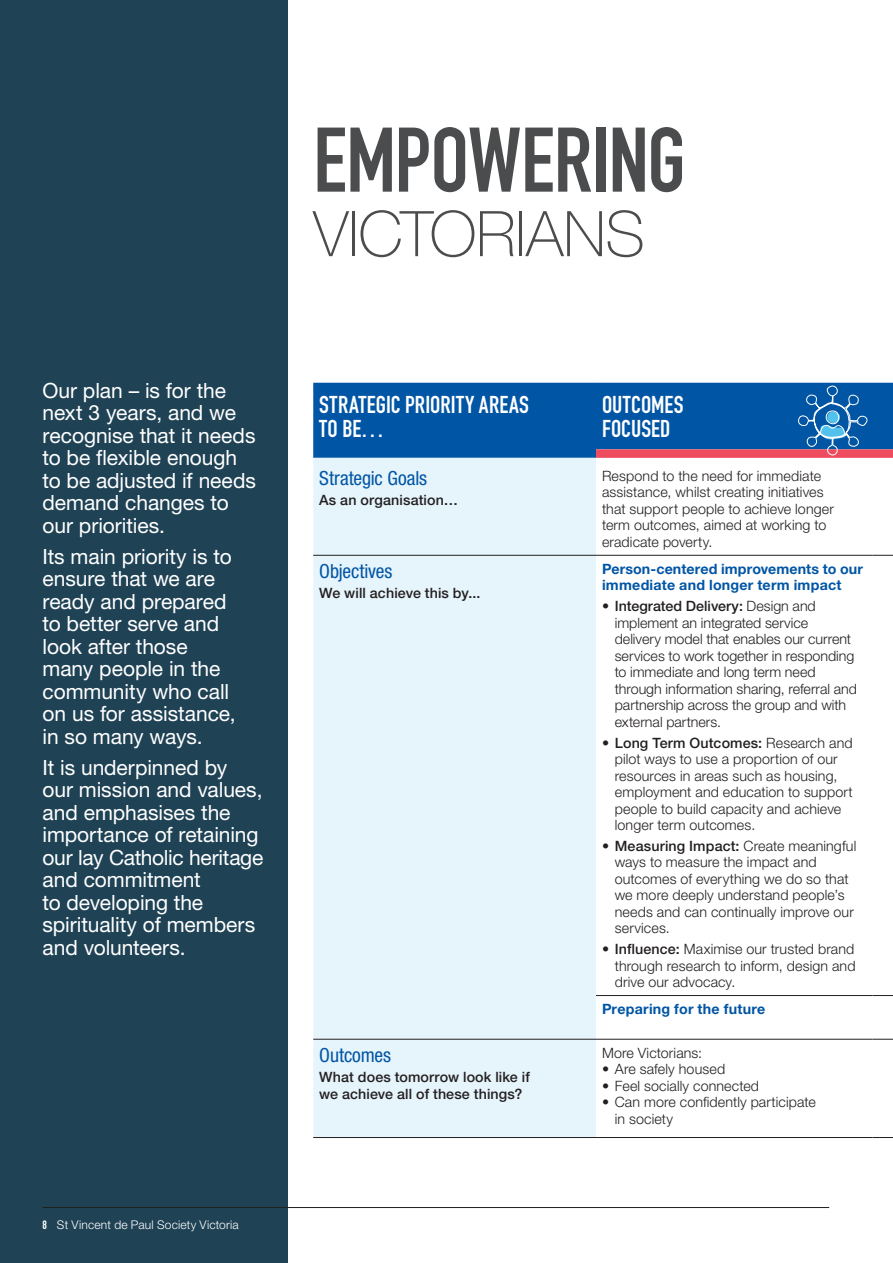
<style>
.page{position:relative;width:893px;height:1263px;background:#fff}
.page>*{position:absolute;margin:0;border:0;box-sizing:border-box;transform-origin:0 0}
.t1{font:700 90px "DIN Condensed";letter-spacing:-.005em;color:#4b4c4d}
.t2{font:100 63px "Helvetica Neue LT Std";letter-spacing:-.005em;color:#4b4c4d}
.t3{font:700 24px/24px "DIN Condensed";letter-spacing:.01em;color:#fff}
.t4{font:21px/22.5px "Helvetica Neue LT Std";letter-spacing:-.005em;color:#fff}
.t5{font:condensed 19.5px "Helvetica Neue LT Std";letter-spacing:-.005em;color:#0155a5}
.t6{font:300 14.25px/16.5px "Helvetica Neue LT Std";letter-spacing:.005em;color:#231f20}
.t7{font:500 14.25px/16.5px "Helvetica Neue LT Std";letter-spacing:.01em;color:#231f20}
.t8{font:700 14.25px/16.5px "Helvetica Neue LT Std";letter-spacing:.015em;color:#0155a5}
.t9{font:300 12px "Helvetica Neue LT Std";letter-spacing:.015em;color:#fff}
.s1{font-family:"DIN Condensed";font-weight:700}
.s2{font-weight:500}
</style>
<div class="page">
<div style="left:313px;top:458px;width:283px;height:679px;background:#e6f4fb"></div>
<hr style="left:313px;top:555px;width:283px;height:1px;background:#231f20">
<hr style="left:596px;top:555px;width:276px;height:1px;background:#231f20">
<svg style="left:872px;top:555px;width:21px;height:1px"></svg>
<hr style="left:596px;top:995px;width:276px;height:1px;background:#231f20">
<svg style="left:872px;top:995px;width:21px;height:1px"></svg>
<hr style="left:313px;top:1039px;width:283px;height:1px;background:#231f20">
<hr style="left:596px;top:1039px;width:276px;height:1px;background:#231f20">
<svg style="left:872px;top:1039px;width:21px;height:1px"></svg>
<hr style="left:313px;top:1137px;width:283px;height:1px;background:#231f20">
<hr style="left:596px;top:1137px;width:276px;height:1px;background:#231f20">
<svg style="left:872px;top:1137px;width:21px;height:1px"></svg>
<div style="left:0;top:0;width:288px;height:1263px;background:#1f4255"></div>
<svg style="left:313px;top:383px;width:580px;height:75px;background:#1458a3"></svg>
<hr style="left:43px;top:1207px;width:786px;height:1px;background:#231f20">
<h1 class="t1" style="left:313px;top:100px;width:374px">EMPOWERING</h1>
<h2 class="t2" style="left:313px;top:198px;width:333px">VICTORIANS</h2>
<h3 class="t4" style="left:43px;top:379px;width:215px">Our plan – is for the next 3 years, and we recognise that it needs to be flexible enough to be adjusted if needs demand changes to our priorities.</h3>
<h3 class="t4" style="left:43px;top:545px;width:195px">Its main priority is to ensure that we are ready and prepared to better serve and look after those many people in the community who call on us for assistance, in so many ways.</h3>
<h3 class="t4" style="left:43px;top:756px;width:222px">It is underpinned by<br>our mission and values, and emphasises the importance of retaining our lay Catholic heritage and commitment<br>to developing the spirituality of members and volunteers.</h3>
<p class="t9" style="left:43px;top:1217px;width:198px"><span class="s1">8</span> St Vincent de Paul Society Victoria</p>
<h3 class="t3" style="left:319px;top:392px;width:211px">STRATEGIC PRIORITY AREAS<br>TO BE…</h3>
<h3 class="t3" style="left:602px;top:392px;width:83px">OUTCOMES<br>FOCUSED</h3>
<h3 class="t5" style="left:319px;top:466px;width:109px">Strategic Goals</h3>
<p class="t7" style="left:319px;top:492px;width:140px">As an organisation…</p>
<p class="t6" style="left:602px;top:467px;width:233px">Respond to the need for immediate assistance, whilst creating initiatives that support people to achieve longer term outcomes, aimed at working to eradicate poverty.</p>
<h3 class="t5" style="left:319px;top:559px;width:75px">Objectives</h3>
<p class="t7" style="left:319px;top:585px;width:163px">We will achieve this by...</p>
<h3 class="t5" style="left:319px;top:1043px;width:73px">Outcomes</h3>
<p class="t7" style="left:319px;top:1069px;width:212px">What does tomorrow look like if we achieve all of these things?</p>
<p class="t8" style="left:602px;top:560px;width:262px">Person-centered improvements to our immediate and longer term impact</p>
<p class="t6" style="left:615px;top:598px;width:244px;text-indent:-13px">• <span class="s2">Integrated Delivery:</span> Design and implement an integrated service delivery model that enables our current services to work together in responding to immediate and long term need through information sharing, referral and partnership across the group and with external partners.</p>
<p class="t6" style="left:615px;top:734px;width:239px;text-indent:-13px">• <span class="s2">Long Term Outcomes:</span> Research and pilot ways to use a proportion of our resources in areas such as housing, employment and education to support people to build capacity and achieve longer term outcomes.</p>
<p class="t6" style="left:615px;top:837px;width:243px;text-indent:-13px">• <span class="s2">Measuring Impact:</span> Create meaningful ways to measure the impact and outcomes of everything we do so that we more deeply understand people’s needs and can continually improve our services.</p>
<p class="t6" style="left:615px;top:940px;width:242px;text-align:justify;text-indent:-13px">• <span class="s2">Influence:</span> Maximise our trusted brand through research to inform, design and drive our advocacy.</p>
<p class="t8" style="left:602px;top:1000px;width:165px">Preparing for the future</p>
<p class="t6" style="left:602px;top:1044px;width:102px">More Victorians:</p>
<p class="t6" style="left:602px;top:1061px;width:125px">• Are safely housed</p>
<p class="t6" style="left:602px;top:1077px;width:159px">• Feel socially connected</p>
<p class="t6" style="left:615px;top:1094px;width:203px;text-indent:-13px">• Can more confidently participate in society</p>
</div>
